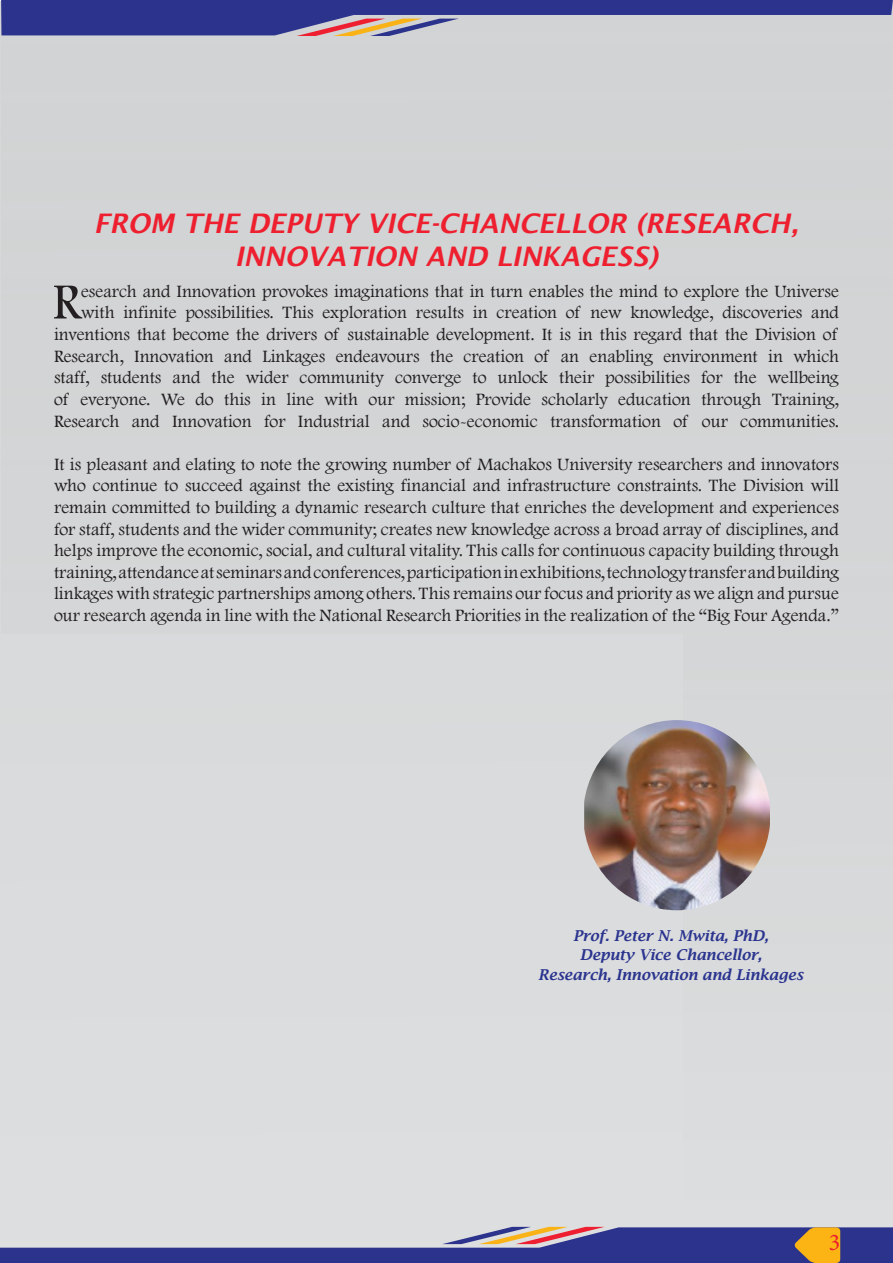
<style>
.page{position:relative;width:893px;height:1263px;background:#fff}
.page>*{position:absolute;margin:0;border:0;box-sizing:border-box;transform-origin:0 0}
.Paragraph_Style_1{font:52.65px "Footlight MT Light";color:#231f20}
.headind1{font:italic 600 27px/32.4px "Lucida Sans";color:#ee1f2f;text-align:center}
.t1{font:24px "Minion Pro";color:#ee1f2f}
.Paragraph_Style_1-2{font:18px/21.6px "Footlight MT Light";color:#231f20;text-align:right}
.t2{font:italic 600 15px "Lucida Bright";color:#2a348f}
</style>
<div class="page">
<div style="left:1px;top:36px;width:685px;height:597px;background:#d2d4d5"></div>
<svg style="left:1px;top:0;width:892px;height:36px;background:#696ca3"></svg>
<svg style="left:0;top:1227px;width:893px;height:36px;background:#7574a1"></svg>
<img style="left:584px;top:720px;width:186px;height:190px">
<p class="headind1" style="left:94px;top:207px;width:707px">FROM THE DEPUTY VICE-CHANCELLOR (RESEARCH,<br>INNOVATION AND LINKAGESS)</p>
<p class="Paragraph_Style_1-2" style="left:54px;top:280px;width:786px">esearch and Innovation provokes imaginations that in turn enables the mind to explore the Universe with infinite possibilities. This exploration results in creation of new knowledge, discoveries and inventions that become the drivers of sustainable development. It is in this regard that the Division of Research, Innovation and Linkages endeavours the creation of an enabling environment in which staff, students and the wider community converge to unlock their possibilities for the wellbeing of everyone. We do this in line with our mission; Provide scholarly education through Training, Research and Innovation for Industrial and socio-economic transformation of our communities.</p>
<p class="Paragraph_Style_1-2" style="left:54px;top:453px;width:786px;text-align:justify">It is pleasant and elating to note the growing number of Machakos University researchers and innovators who continue to succeed against the existing financial and infrastructure constraints. The Division will remain committed to building a dynamic research culture that enriches the development and experiences for staff, students and the wider community; creates new knowledge across a broad array of disciplines, and helps improve the economic, social, and cultural vitality. This calls for continuous capacity building through training, attendance at seminars and conferences, participation in exhibitions, technology transfer and building linkages with strategic partnerships among others. This remains our focus and priority as we align and pursue our research agenda in line with the National Research Priorities in the realization of the “Big Four Agenda.”</p>
<p class="Paragraph_Style_1" style="left:53px;top:270px;width:30px">R</p>
<p class="t2" style="left:573px;top:927px;width:197px">Prof. Peter N. Mwita, PhD,</p>
<p class="t2" style="left:580px;top:946px;width:184px">Deputy Vice Chancellor,</p>
<p class="t2" style="left:538px;top:966px;width:267px">Research, Innovation and Linkages</p>
<h3 class="t1" style="left:829px;top:1226px;width:13px">3</h3>
</div>
